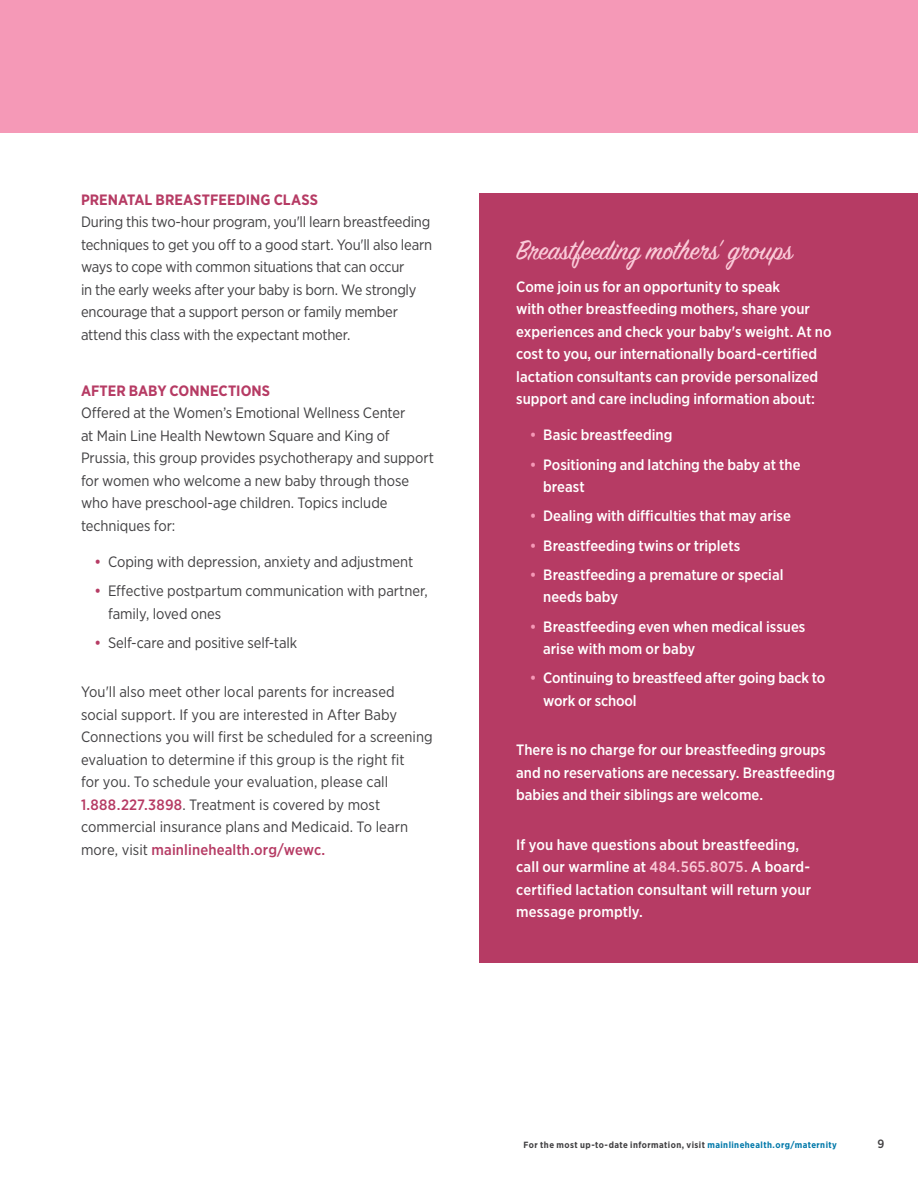
<style>
.page{position:relative;width:918px;height:1188px;background:#fff}
.page>*{position:absolute;margin:0;border:0;box-sizing:border-box;transform-origin:0 0}
.Subheading_alt{font:30px "Sign Painter House Script";letter-spacing:-.01em;color:#facad8}
.Body_copy{font:15px/22.5px "Gotham Narrow";letter-spacing:-.005em;color:#414042}
.Bullet_intro_copy{font:500 15px/22.5px "Gotham Narrow";color:#fff}
.Body_copy-2{font:500 15px/22.5px "Gotham Narrow";letter-spacing:.005em;color:#fff}
.Bullet_intro_copy-2{font:15px/22.5px "Gotham Narrow";letter-spacing:-.005em;color:#414042}
.Subheading_pink{font:700 15px "Gotham Narrow";letter-spacing:.005em;color:#b63b64}
.t1{font:500 12px "Gotham Narrow";color:#414042}
.t2{font:700 9px "Gotham Narrow";letter-spacing:.05em;color:#414042}
.s1{font-weight:500;color:#b63b64}
.s2{color:#f599b7}
.s3{color:#facad8}
.s4{color:#0078a9}
</style>
<div class="page">
<div style="left:479px;top:193px;width:439px;height:769px;background:#b63b64"></div>
<div style="left:0;top:0;width:918px;height:133px;background:#f599b7"></div>
<p class="Subheading_pink" style="left:81px;top:190px;width:238px">PRENATAL BREASTFEEDING CLASS</p>
<p class="Body_copy" style="left:81px;top:210px;width:353px">During this two-hour program, you'll learn breastfeeding techniques to get you off to a good start. You'll also learn ways to cope with common situations that can occur<br>in the early weeks after your baby is born. We strongly encourage that a support person or family member attend this class with the expectant mother.</p>
<p class="Subheading_pink" style="left:81px;top:381px;width:191px">AFTER BABY CONNECTIONS</p>
<p class="Bullet_intro_copy-2" style="left:81px;top:401px;width:355px">Offered at the Women’s Emotional Wellness Center<br>at Main Line Health Newtown Square and King of Prussia, this group provides psychotherapy and support for women who welcome a new baby through those who have preschool-age children. Topics include techniques for:</p>
<p class="Body_copy" style="left:94px;top:550px;width:320px"><span class="s1">•</span> Coping with depression, anxiety and adjustment</p>
<p class="Body_copy" style="left:108px;top:579px;width:321px;text-indent:-14px"><span class="s1">•</span> Effective postpartum communication with partner, family, loved ones</p>
<p class="Body_copy" style="left:94px;top:631px;width:204px"><span class="s1">•</span> Self-care and positive self-talk</p>
<p class="Body_copy" style="left:81px;top:680px;width:353px">You'll also meet other local parents for increased social support. If you are interested in After Baby Connections you will first be scheduled for a screening evaluation to determine if this group is the right fit<br>for you. To schedule your evaluation, please call <span class="s1">1.888.227.3898</span>. Treatment is covered by most commercial insurance plans and Medicaid. To learn more, visit <span class="s1">mainlinehealth.org/wewc.</span></p>
<p class="Subheading_alt" style="left:516px;top:231px;width:278px">Breastfeeding mothers' groups</p>
<p class="Bullet_intro_copy" style="left:516px;top:275px;width:317px">Come join us for an opportunity to speak<br>with other breastfeeding mothers, share your experiences and check your baby's weight. At no cost to you, our internationally board-certified lactation consultants can provide personalized support and care including information about:</p>
<p class="Bullet_intro_copy" style="left:530px;top:424px;width:144px"><span class="s2">•</span> Basic breastfeeding</p>
<p class="Bullet_intro_copy" style="left:543px;top:453px;width:259px;text-indent:-14px"><span class="s2">•</span> Positioning and latching the baby at the breast</p>
<p class="Bullet_intro_copy" style="left:530px;top:505px;width:263px"><span class="s2">•</span> Dealing with difficulties that may arise</p>
<p class="Bullet_intro_copy" style="left:530px;top:534px;width:212px"><span class="s2">•</span> Breastfeeding twins or triplets</p>
<p class="Bullet_intro_copy" style="left:543px;top:563px;width:242px;text-indent:-14px"><span class="s2">•</span> Breastfeeding a premature or special needs baby</p>
<p class="Bullet_intro_copy" style="left:543px;top:615px;width:264px;text-indent:-14px"><span class="s2">•</span> Breastfeeding even when medical issues arise with mom or baby</p>
<p class="Bullet_intro_copy" style="left:543px;top:667px;width:284px;text-indent:-14px"><span class="s2">•</span> Continuing to breastfeed after going back to work or school</p>
<p class="Body_copy-2" style="left:516px;top:739px;width:320px">There is no charge for our breastfeeding groups and no reservations are necessary. Breastfeeding babies and their siblings are welcome.</p>
<p class="Body_copy-2" style="left:516px;top:833px;width:296px">If you have questions about breastfeeding, call our warmline at <span class="s3">484.565.8075.</span> A board&shy;certified lactation consultant will return your message promptly.</p>
<p class="t2" style="left:524px;top:1139px;width:315px">For the most up-to-date information, visit <span class="s4">mainlinehealth.org/maternity</span></p>
<p class="t1" style="left:878px;top:1136px;width:8px">9</p>
</div>
